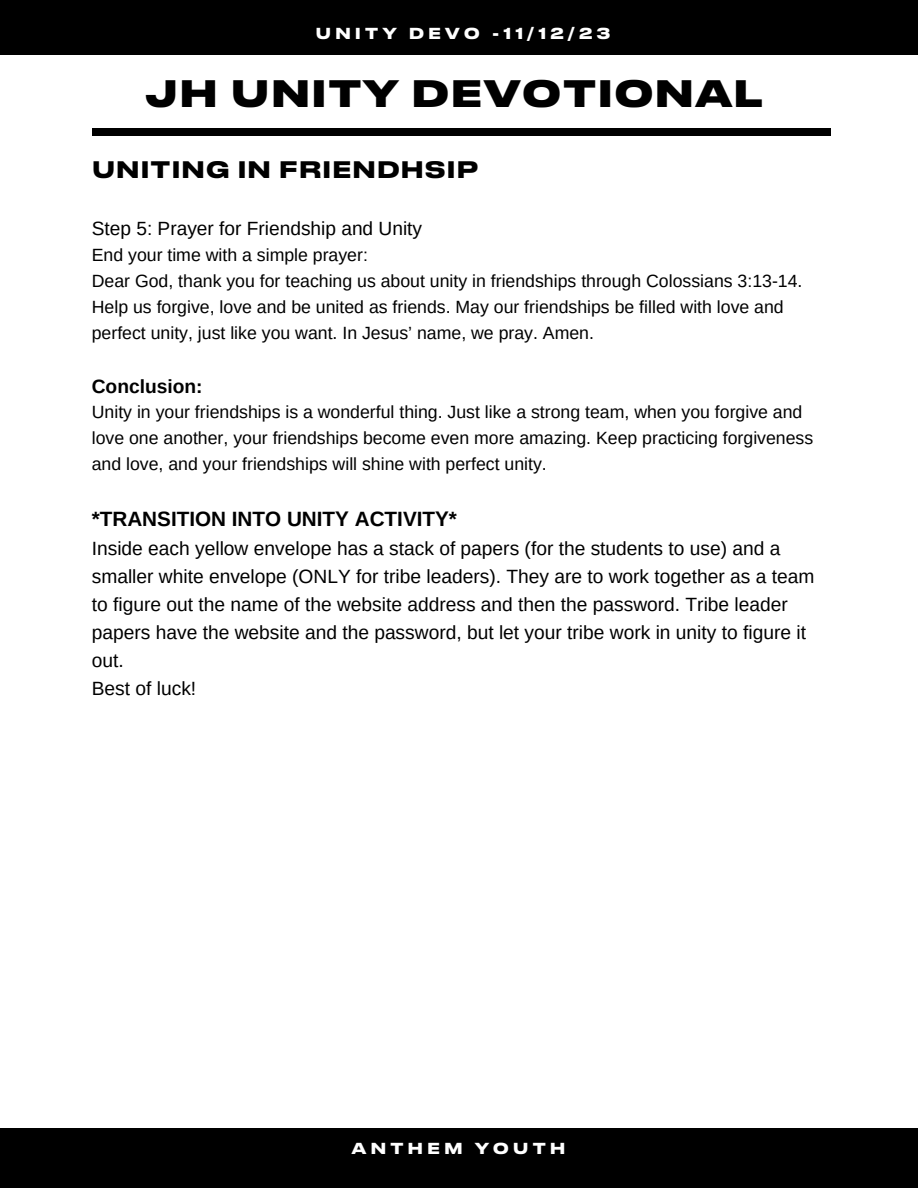
<style>
.page{position:relative;width:918px;height:1188px;background:#fff}
.page>*{position:absolute;margin:0;border:0;box-sizing:border-box;transform-origin:0 0}
.t1{font:800 36px "Druk Text Wide Cyr";letter-spacing:.02em;color:#000}
.t2{font:700 22.5px "Druk Text Wide Cyr";letter-spacing:.02em;color:#000}
.t3{font:700 20.7px "Arimo";color:#000}
.t4{font:19.2px/28.2px "Arimo";color:#000}
.t5{font:700 19.2px "Arimo";color:#000}
.t6{font:17.7px/25.8px "Arimo";color:#000}
.t7{font:700 15px "Druk Text Wide Cyr";letter-spacing:.25em;color:#fff}
</style>
<div class="page">
<div style="left:0;top:0;width:918px;height:55px;background:#000"></div>
<div style="left:92px;top:129px;width:739px;height:7px;background:#000"></div>
<div style="left:0;top:1129px;width:918px;height:59px;background:#000"></div>
<p class="t7" style="left:316px;top:23px;width:297px">UNITY DEVO -11/12/23</p>
<p class="t1" style="left:145px;top:69px;width:620px">JH UNITY DEVOTIONAL</p>
<p class="t2" style="left:92px;top:154px;width:388px">UNITING IN FRIENDHSIP</p>
<p class="t4" style="left:92px;top:214px;width:332px">Step 5: Prayer for Friendship and Unity</p>
<p class="t6" style="left:92px;top:242px;width:278px">End your time with a simple prayer:</p>
<p class="t6" style="left:92px;top:268px;width:712px">Dear God, thank you for teaching us about unity in friendships through Colossians 3:13-14.<br>Help us forgive, love and be united as friends. May our friendships be filled with love and perfect unity, just like you want. In Jesus’ name, we pray. Amen.</p>
<p class="t5" style="left:92px;top:375px;width:112px">Conclusion:</p>
<p class="t6" style="left:92px;top:399px;width:723px">Unity in your friendships is a wonderful thing. Just like a strong team, when you forgive and love one another, your friendships become even more amazing. Keep practicing forgiveness and love, and your friendships will shine with perfect unity.</p>
<p class="t3" style="left:92px;top:508px;width:367px">*TRANSITION INTO UNITY ACTIVITY*</p>
<p class="t4" style="left:92px;top:534px;width:724px">Inside each yellow envelope has a stack of papers (for the students to use) and a smaller white envelope (ONLY for tribe leaders). They are to work together as a team to figure out the name of the website address and then the password. Tribe leader papers have the website and the password, but let your tribe work in unity to figure it out.</p>
<p class="t4" style="left:92px;top:674px;width:106px">Best of luck!</p>
<p class="t7" style="left:352px;top:1138px;width:216px">ANTHEM YOUTH</p>
</div>
